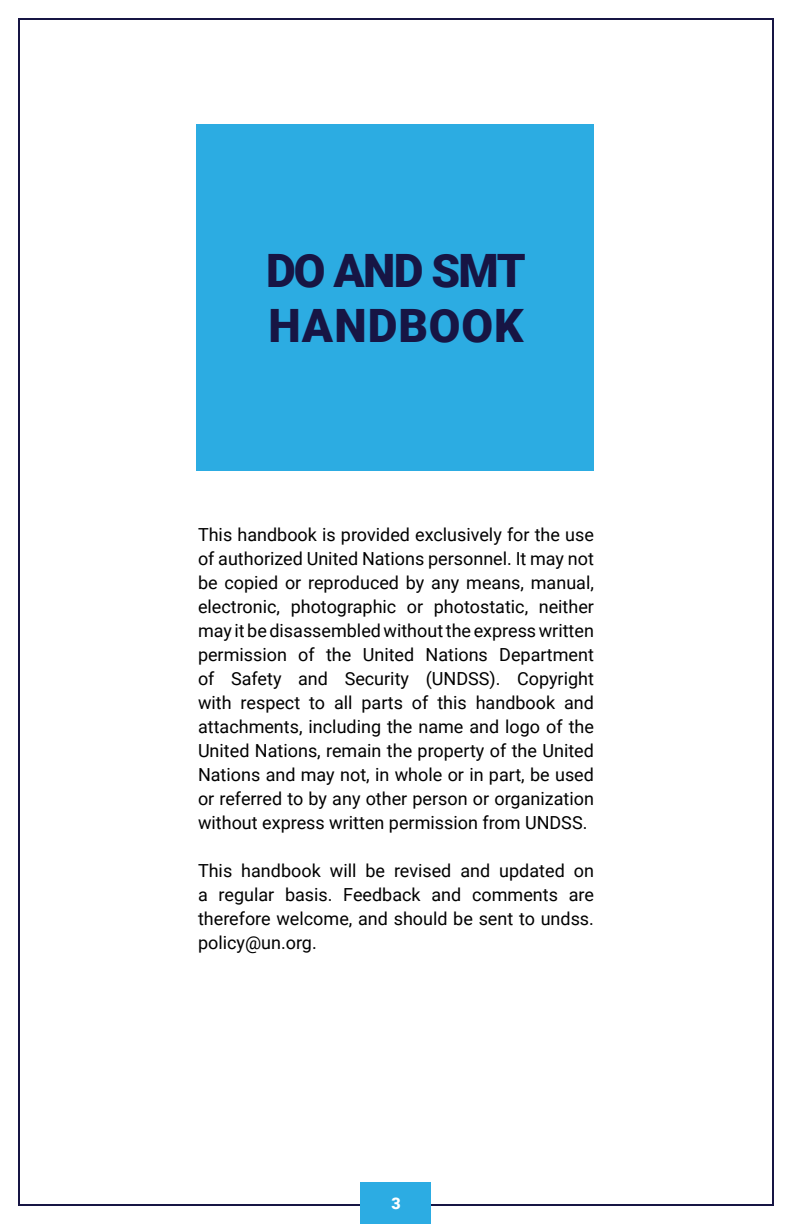
<style>
.page{position:relative;width:792px;height:1224px;background:#fff}
.page>*{position:absolute;margin:0;border:0;box-sizing:border-box;transform-origin:0 0}
.t1{font:900 46px/55.2px "Roboto";letter-spacing:.015em;color:#171544}
.t2{font:18px/24px "Roboto";color:#000;text-align:justify}
.t3{font:900 16px "Roboto";color:#fff}
</style>
<div class="page">
<div style="left:360px;top:1182px;width:71px;height:42px;background:#2cace3"></div>
<div style="left:197px;top:125px;width:397px;height:346px;background:#2cace2"></div>
<h1 class="t1" style="left:266px;top:241px;width:261px">DO AND SMT<br>HANDBOOK</h1>
<p class="t2" style="left:198px;top:522px;width:398px">This handbook is provided exclusively for the use of authorized United Nations personnel. It may not be copied or reproduced by any means, manual, electronic, photographic or photostatic, neither may it be disassembled without the express written permission of the United Nations Department of Safety and Security (UNDSS). Copyright with respect to all parts of this handbook and attachments, including the name and logo of the United Nations, remain the property of the United Nations and may not, in whole or in part, be used or referred to by any other person or organization without express written permission from UNDSS.</p>
<p class="t2" style="left:198px;top:858px;width:398px">This handbook will be revised and updated on a regular basis. Feedback and comments are therefore welcome, and should be sent to undss. policy@un.org.</p>
<p class="t3" style="left:391px;top:1192px;width:11px">3</p>
</div>
